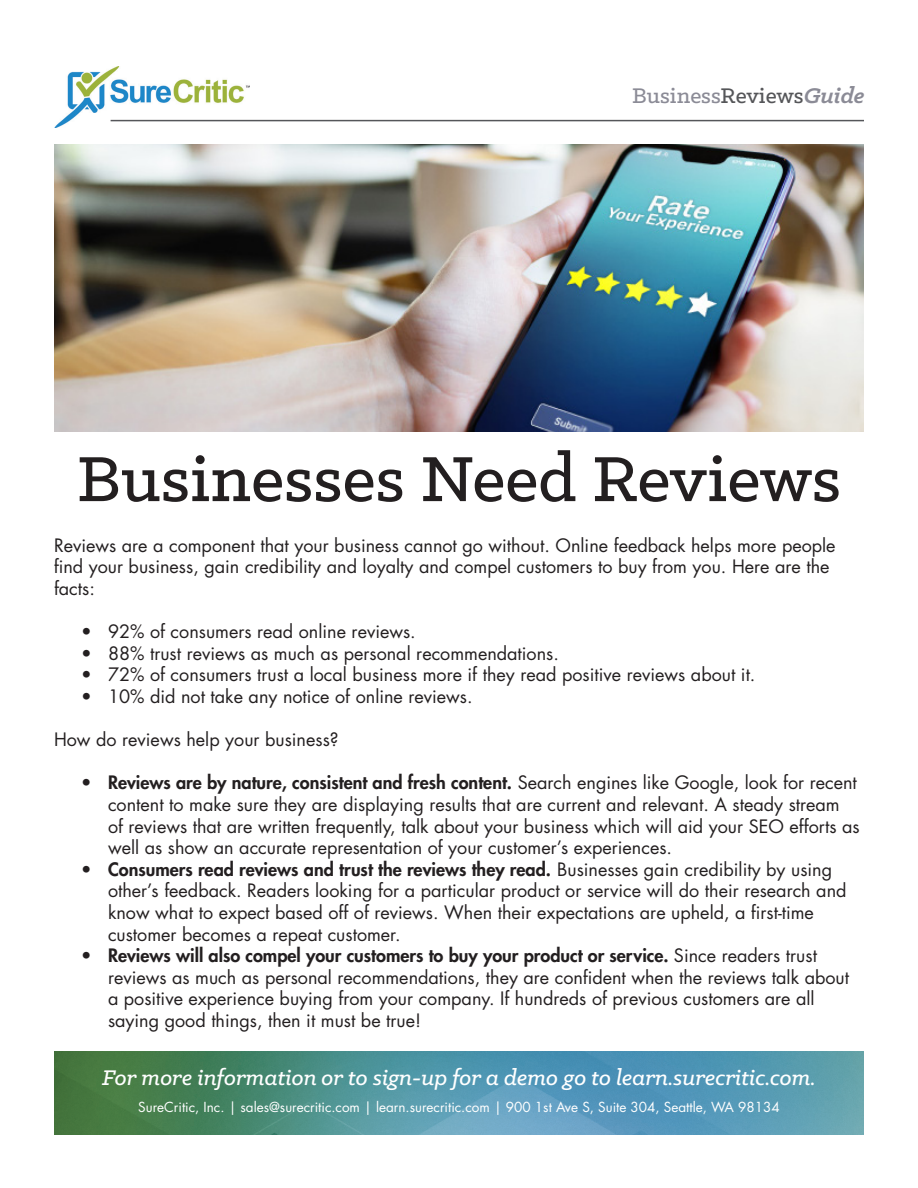
<style>
.page{position:relative;width:918px;height:1188px;background:#fff}
.page>*{position:absolute;margin:0;border:0;box-sizing:border-box;transform-origin:0 0}
.t1{font:500 72px "Klinic Slab";color:#231f20}
.t2{font:italic 500 24px "Klinic Slab";color:#fff}
.t3{font:500 24px "Klinic Slab";color:#8b8b96}
.t4{font:18px/21.6px "Futura Std";color:#231f20}
.t5{font:13.5px "Futura Std";color:#fff}
.s1{color:#555659}
.s2{font-weight:700;font-style:italic}
.s3{font-weight:800}
</style>
<div class="page">
<img style="left:55px;top:66px;width:194px;height:61px">
<hr style="left:111px;top:120px;width:753px;height:1px;background:#55565a">
<img style="left:55px;top:145px;width:809px;height:287px">
<img style="left:54px;top:1052px;width:810px;height:82px">
<p class="t3" style="left:632px;top:80px;width:236px">Business<span class="s1">Reviews</span><span class="s2">Guide</span></p>
<p class="t1" style="left:77px;top:432px;width:766px">Businesses Need Reviews</p>
<p class="t4" style="left:54px;top:535px;width:783px">Reviews are a component that your business cannot go without. Online feedback helps more people find your business, gain credibility and loyalty and compel customers to buy from you. Here are the facts:</p>
<p class="t4" style="left:81px;top:621px;width:336px">• 92% of consumers read online reviews.</p>
<p class="t4" style="left:81px;top:643px;width:480px">• 88% trust reviews as much as personal recommendations.</p>
<p class="t4" style="left:81px;top:664px;width:676px">• 72% of consumers trust a local business more if they read positive reviews about it.</p>
<p class="t4" style="left:81px;top:686px;width:393px">• 10% did not take any notice of online reviews.</p>
<p class="t4" style="left:54px;top:729px;width:286px">How do reviews help your business?</p>
<p class="t4" style="left:108px;top:772px;width:753px;text-indent:-27px"><span class="s3">• Reviews are by nature, consistent and fresh content.</span> Search engines like Google, look for recent content to make sure they are displaying results that are current and relevant. A steady stream<br>of reviews that are written frequently, talk about your business which will aid your SEO efforts as well as show an accurate representation of your customer’s experiences.</p>
<p class="t4" style="left:108px;top:859px;width:740px;text-indent:-27px"><span class="s3">• Consumers read reviews and trust the reviews they read.</span> Businesses gain credibility by using other’s feedback. Readers looking for a particular product or service will do their research and know what to expect based off of reviews. When their expectations are upheld, a first-time customer becomes a repeat customer.</p>
<p class="t4" style="left:108px;top:945px;width:743px;text-indent:-27px"><span class="s3">• Reviews will also compel your customers to buy your product or service.</span> Since readers trust reviews as much as personal recommendations, they are confident when the reviews talk about a positive experience buying from your company. If hundreds of previous customers are all saying good things, then it must be true!</p>
<p class="t2" style="left:102px;top:1062px;width:715px">For more information or to sign-up for a demo go to learn.surecritic.com.</p>
<p class="t5" style="left:138px;top:1099px;width:643px">SureCritic, Inc. | sales@surecritic.com | learn.surecritic.com | 900 1st Ave S, Suite 304, Seattle, WA 98134</p>
</div>
